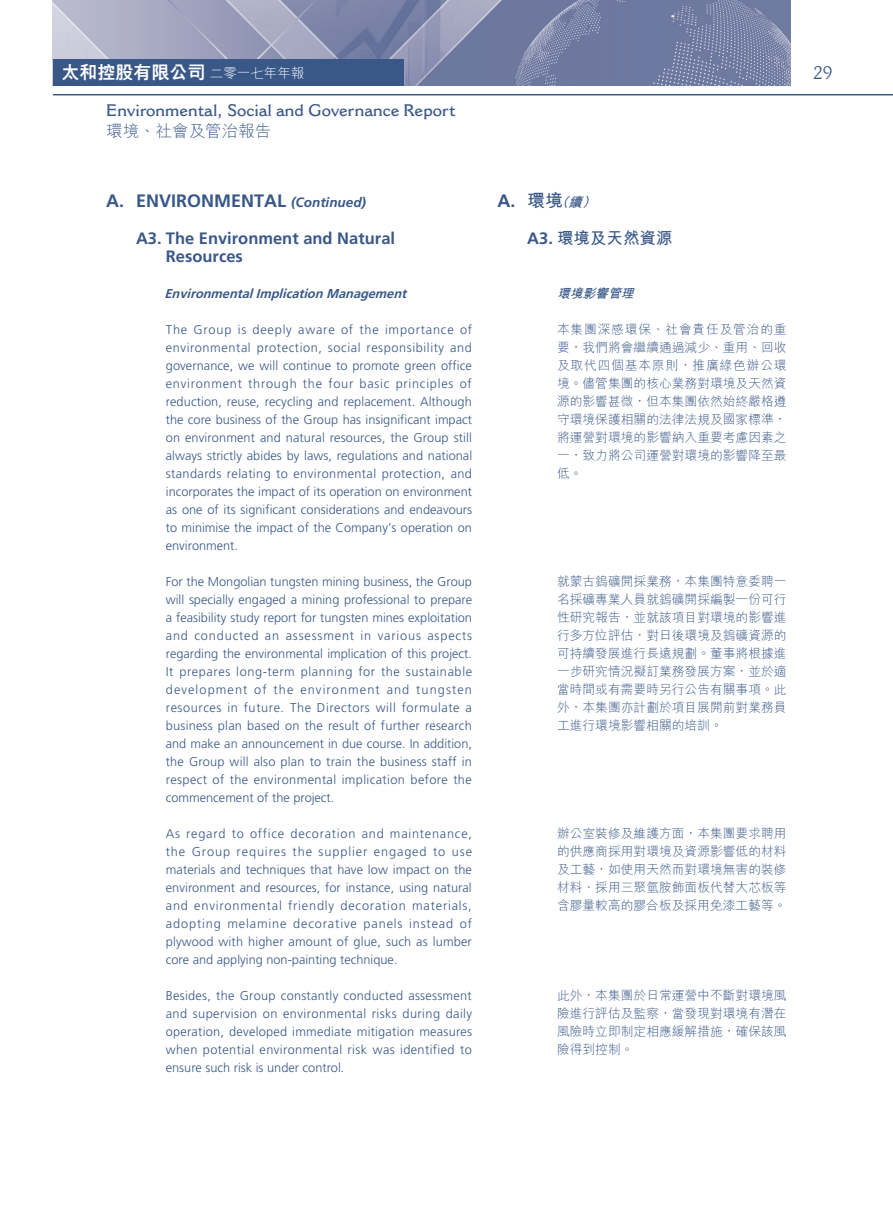
<style>
.page{position:relative;width:893px;height:1212px;background:#fff}
.page>*{position:absolute;margin:0;border:0;box-sizing:border-box;transform-origin:0 0}
.t1{font:700 18px "Frutiger LT Std";color:#395888}
.t2{font:800 18px "M Hei HK";color:#fff}
.t3{font:18px "Cantoria MT Std";color:#395888}
.t4{font:600 16.5px "Cantoria MT Std";color:#395888}
.t5{font:700 16.5px/18px "Frutiger LT Std";color:#395888}
.t6{font:300 16.5px "M Hei HK";color:#395888}
.t7{font:700 16.5px "M Hei HK";color:#395888}
.t8{font:italic 700 13.5px "M Hei HK";color:#395888}
.t9{font:300 12.75px/18px "Frutiger LT Std";color:#395888;text-align:justify}
.t10{font:300 12.75px/18px "M Hei HK";color:#395888;text-align:justify}
.t11{font:italic 700 12.75px "Frutiger LT Std";color:#395888}
.t12{font:italic 700 12.75px "M Hei HK";color:#395888}
.s1{font-weight:300;font-size:13.5px}
.s2{font-style:italic;font-size:13.5px}
.s3{font-family:"Frutiger LT Std";font-style:normal;font-size:18px}
.s4{font-style:normal;font-size:18px}
.s5{font-family:"Frutiger LT Std"}
</style>
<div class="page">
<hr style="left:53px;top:94px;width:840px;height:1px;background:#395888">
<img style="left:53px;top:0;width:737px;height:86px">
<div style="left:53px;top:59px;width:351px;height:27px;background:#395888"></div>
<h1 class="t2" style="left:61px;top:63px;width:244px">太和控股有限公司<span class="s1">二零一七年年報</span></h1>
<h1 class="t3" style="left:813px;top:61px;width:21px">29</h1>
<p class="t4" style="left:106px;top:100px;width:351px">Environmental, Social and Governance Report</p>
<p class="t6" style="left:106px;top:122px;width:166px">環境、社會及管治報告</p>
<h1 class="t1" style="left:106px;top:191px;width:261px">A. ENVIRONMENTAL <span class="s2">(Continued)</span></h1>
<p class="t5" style="left:166px;top:229px;width:231px;text-indent:-30px">A3. The Environment and Natural<br>Resources</p>
<p class="t11" style="left:165px;top:286px;width:247px">EnvironmentalImplication Management</p>
<p class="t9" style="left:166px;top:321px;width:308px">The Group is deeply aware of the importance of environmental protection, social responsibility and governance, we will continue to promote green office environment through the four basic principles of reduction, reuse, recycling and replacement. Although the core business of the Group has insignificant impact on environment and natural resources, the Group still always strictly abides by laws, regulations and national standards relating to environmental protection, and incorporates the impact of its operation on environment as one of its significant considerations and endeavours to minimise the impact of the Company’s operation on environment.</p>
<p class="t9" style="left:166px;top:573px;width:308px">For the Mongolian tungsten mining business, the Group will specially engaged a mining professional to prepare a feasibility study report for tungsten mines exploitation and conducted an assessment in various aspects regarding the environmental implication of this project.<br>It prepares long-term planning for the sustainable development of the environment and tungsten resources in future. The Directors will formulate a business plan based on the result of further research and make an announcement in due course. In addition, the Group will also plan to train the business staff in respect of the environmental implication before the commencement of the project.</p>
<p class="t9" style="left:166px;top:825px;width:308px">As regard to office decoration and maintenance, the Group requires the supplier engaged to use materials and techniques that have low impact on the environment and resources, for instance, using natural and environmental friendly decoration materials, adopting melamine decorative panels instead of plywood with higher amount of glue, such as lumber core and applying non-painting technique.</p>
<p class="t9" style="left:166px;top:987px;width:308px">Besides, the Group constantly conducted assessment and supervision on environmental risks during daily operation, developed immediate mitigation measures when potential environmental risk was identified to ensure such risk is under control.</p>
<p class="t8" style="left:497px;top:193px;width:104px"><span class="s3">A.</span> <span class="s4">環境</span>（續）</p>
<p class="t7" style="left:527px;top:226px;width:147px"><span class="s5">A3.</span> 環境及天然資源</p>
<p class="t12" style="left:557px;top:284px;width:82px">環境影響管理</p>
<p class="t10" style="left:557px;top:320px;width:231px">本集團深感環保、社會責任及管治的重要，我們將會繼續通過減少、重用、回收及取代四個基本原則，推廣綠色辦公環境。儘管集團的核心業務對環境及天然資源的影響甚微，但本集團依然始終嚴格遵守環境保護相關的法律法規及國家標準，將運營對環境的影響納入重要考慮因素之一，致力將公司運營對環境的影響降至最低。</p>
<p class="t10" style="left:557px;top:572px;width:231px">就蒙古鎢礦開採業務，本集團特意委聘一名採礦專業人員就鎢礦開採編製一份可行性研究報告，並就該項目對環境的影響進行多方位評估，對日後環境及鎢礦資源的可持續發展進行長遠規劃。董事將根據進一步研究情況擬訂業務發展方案，並於適當時間或有需要時另行公告有關事項。此外，本集團亦計劃於項目展開前對業務員工進行環境影響相關的培訓。</p>
<p class="t10" style="left:557px;top:824px;width:231px">辦公室裝修及維護方面，本集團要求聘用的供應商採用對環境及資源影響低的材料及工藝，如使用天然而對環境無害的裝修材料、採用三聚氫胺飾面板代替大芯板等含膠量較高的膠合板及採用免漆工藝等。</p>
<p class="t10" style="left:557px;top:986px;width:231px">此外，本集團於日常運營中不斷對環境風險進行評估及監察，當發現對環境有潛在風險時立即制定相應緩解措施，確保該風險得到控制。</p>
</div>
